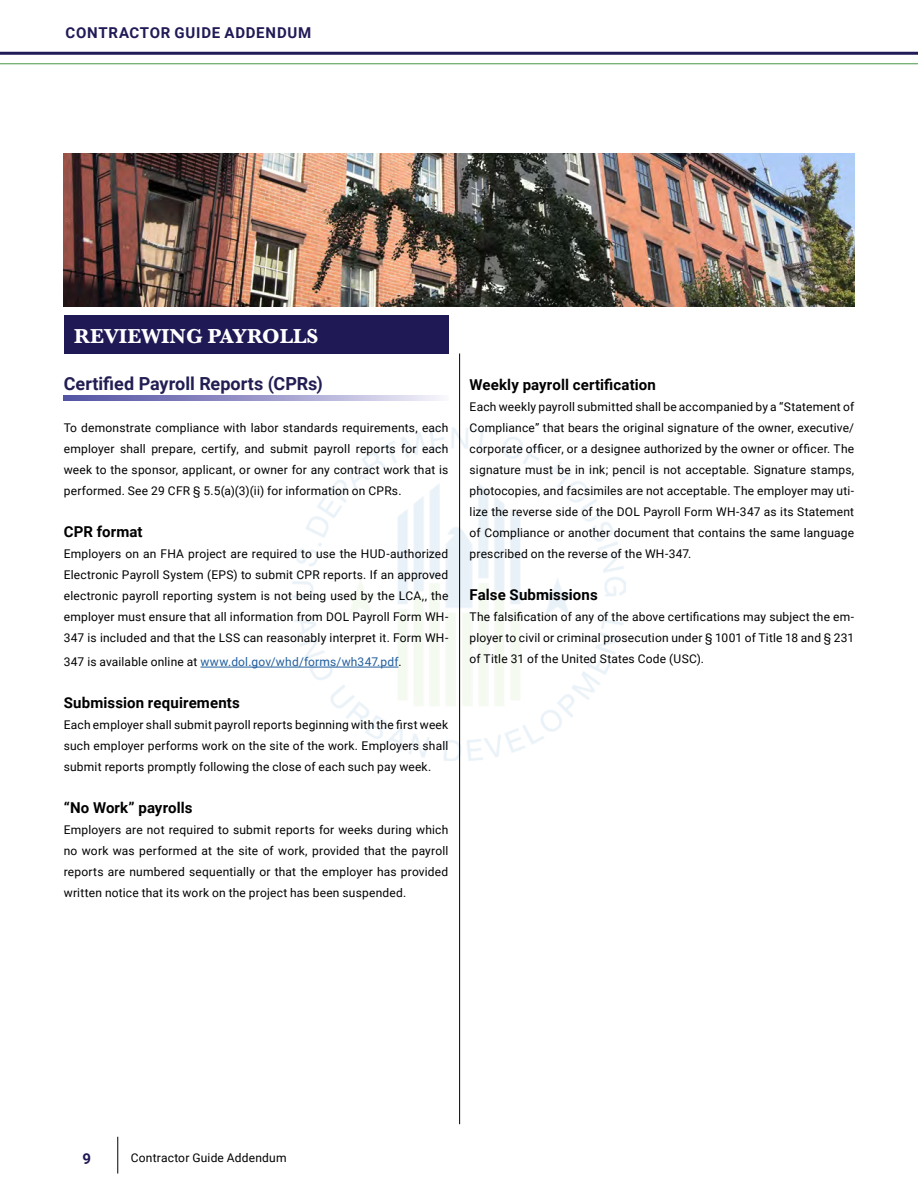
<style>
.page{position:relative;width:918px;height:1188px;background:#fff}
.page>*{position:absolute;margin:0;border:0;box-sizing:border-box;transform-origin:0 0}
.t1{font:700 21px "Baskerville";color:#fff}
.t2{font:700 18px "Roboto";color:#221e53}
.t3{font:700 15px "Roboto";letter-spacing:.01em;color:#000}
.t4{font:700 15px "Roboto";letter-spacing:.05em;color:#201a56}
.t5{font:12px/21px "Roboto";letter-spacing:.015em;color:#000;text-align:justify}
.t6{font:12px "Roboto";letter-spacing:.015em;color:#215e9e}
.s1{color:#000}
</style>
<div class="page">
<hr style="left:0;top:63px;width:918px;height:1px;background:#469845">
<hr style="left:0;top:52px;width:918px;height:3px;background:#201a56">
<hr style="left:118px;top:1137px;width:1px;height:37px;background:#000">
<img style="left:293px;top:428px;width:332px;height:332px">
<svg style="left:64px;top:396px;width:377px;height:4px;background:#9c9acb"></svg>
<hr style="left:459px;top:353px;width:1px;height:771px;background:#000">
<hr style="left:200px;top:667px;width:198px;height:1px;background:#215e9e">
<img style="left:64px;top:153px;width:790px;height:153px">
<div style="left:64px;top:315px;width:384px;height:38px;background:#1f1955"></div>
<p class="t4" style="left:66px;top:23px;width:247px">CONTRACTOR GUIDE ADDENDUM</p>
<h2 class="t1" style="left:74px;top:322px;width:245px">REVIEWING PAYROLLS</h2>
<h3 class="t2" style="left:64px;top:371px;width:261px">Certified Payroll Reports (CPRs)</h3>
<p class="t5" style="left:64px;top:417px;width:386px">To demonstrate compliance with labor standards requirements, each employer shall prepare, certify, and submit payroll reports for each week to the sponsor, applicant, or owner for any contract work that is performed. See 29 CFR § 5.5(a)(3)(ii) for information on CPRs.</p>
<h4 class="t3" style="left:64px;top:521px;width:80px">CPR format</h4>
<p class="t5" style="left:64px;top:543px;width:386px">Employers on an FHA project are required to use the HUD-authorized Electronic Payroll System (EPS) to submit CPR reports. If an approved electronic payroll reporting system is not being used by the LCA,, the employer must ensure that all information from DOL Payroll Form WH-347 is included and that the LSS can reasonably interpret it. Form WH-</p>
<p class="t6" style="left:64px;top:654px;width:339px"><span class="s1">347 is available online at</span> www.dol.gov/whd/forms/wh347.pdf<span class="s1">.</span></p>
<h4 class="t3" style="left:64px;top:692px;width:178px">Submission requirements</h4>
<p class="t5" style="left:64px;top:714px;width:386px">Each employer shall submit payroll reports beginning with the first week such employer performs work on the site of the work. Employers shall submit reports promptly following the close of each such pay week.</p>
<h4 class="t3" style="left:64px;top:797px;width:130px">“No Work” payrolls</h4>
<p class="t5" style="left:64px;top:819px;width:386px">Employers are not required to submit reports for weeks during which no work was performed at the site of work, provided that the payroll reports are numbered sequentially or that the employer has provided written notice that its work on the project has been suspended.</p>
<h4 class="t3" style="left:470px;top:374px;width:188px">Weekly payroll certification</h4>
<p class="t5" style="left:470px;top:396px;width:386px">Each weekly payroll submitted shall be accompanied by a “Statement of Compliance” that bears the original signature of the owner, executive/ corporate officer, or a designee authorized by the owner or officer. The signature must be in ink; pencil is not acceptable. Signature stamps, photocopies, and facsimiles are not acceptable. The employer may uti&shy;lize the reverse side of the DOL Payroll Form WH-347 as its Statement of Compliance or another document that contains the same language prescribed on the reverse of the WH-347.</p>
<h4 class="t3" style="left:470px;top:584px;width:130px">False Submissions</h4>
<p class="t5" style="left:470px;top:606px;width:386px">The falsification of any of the above certifications may subject the em&shy;ployer to civil or criminal prosecution under § 1001 of Title 18 and § 231 of Title 31 of the United States Code (USC).</p>
<p class="t4" style="left:83px;top:1148px;width:10px">9</p>
<p class="t5" style="left:131px;top:1147px;width:157px">Contractor Guide Addendum</p>
</div>
